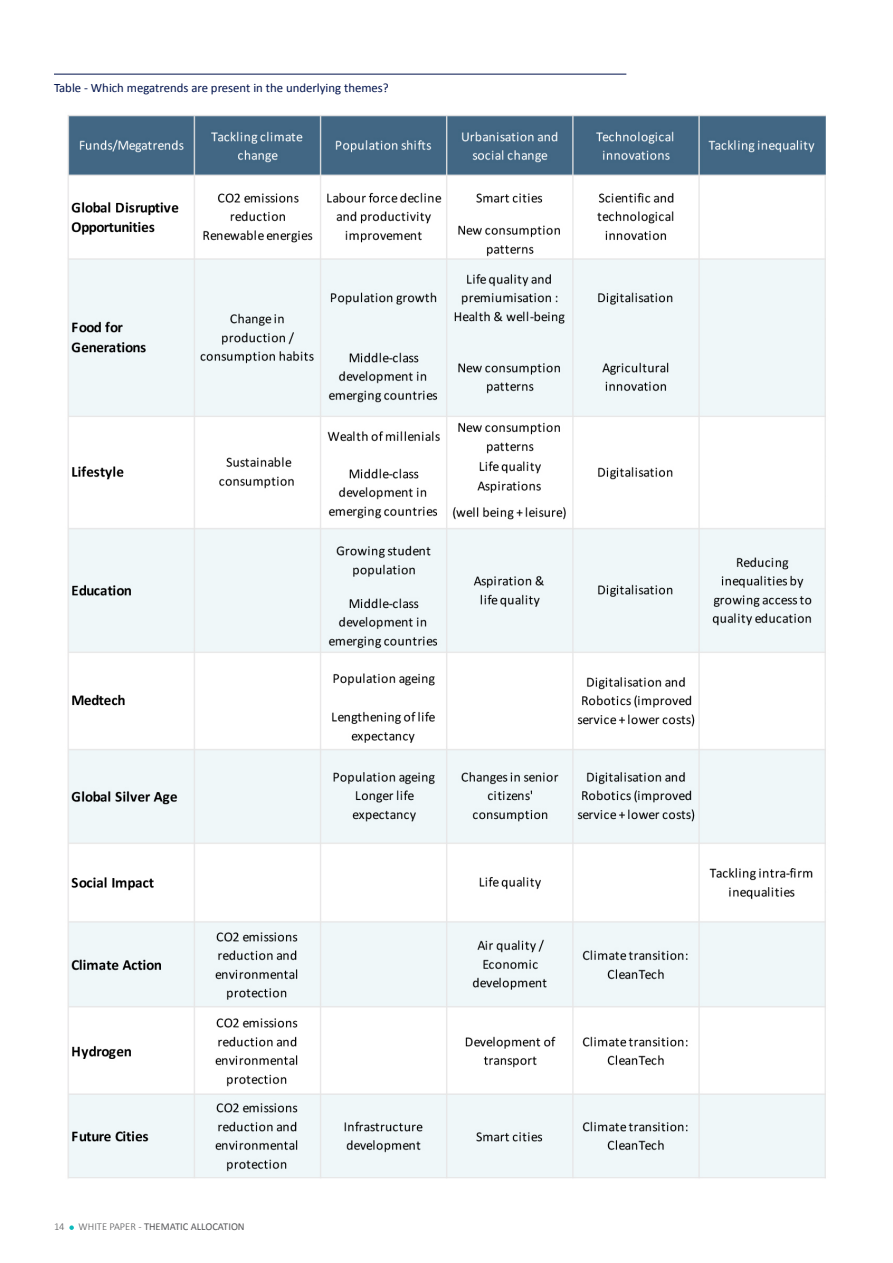
<style>
.page{position:relative;width:893px;height:1263px;background:#fff}
.page>*{position:absolute;margin:0;border:0;box-sizing:border-box;transform-origin:0 0}
.t1{font:12.75px "Calibri";color:#00134d}
.t2{font:10.5px "Calibri";color:#57585a}
.t3{font:300 10.5px "Calibri";color:#57585a}
.s1{font-weight:300}
</style>
<div class="page">
<svg style="left:69px;top:1225px;width:5px;height:5px"></svg>
<hr style="left:54px;top:74px;width:572px;height:1px;background:#00134d">
<img style="left:67px;top:115px;width:759px;height:1064px">
<p class="t1" style="left:54px;top:79px;width:336px">Table - Which megatrends are present in the underlying themes?</p>
<p class="t3" style="left:54px;top:1220px;width:12px">14</p>
<p class="t2" style="left:79px;top:1220px;width:168px"><span class="s1">WHITE PAPER -</span> THEMATIC ALLOCATION</p>
</div>
